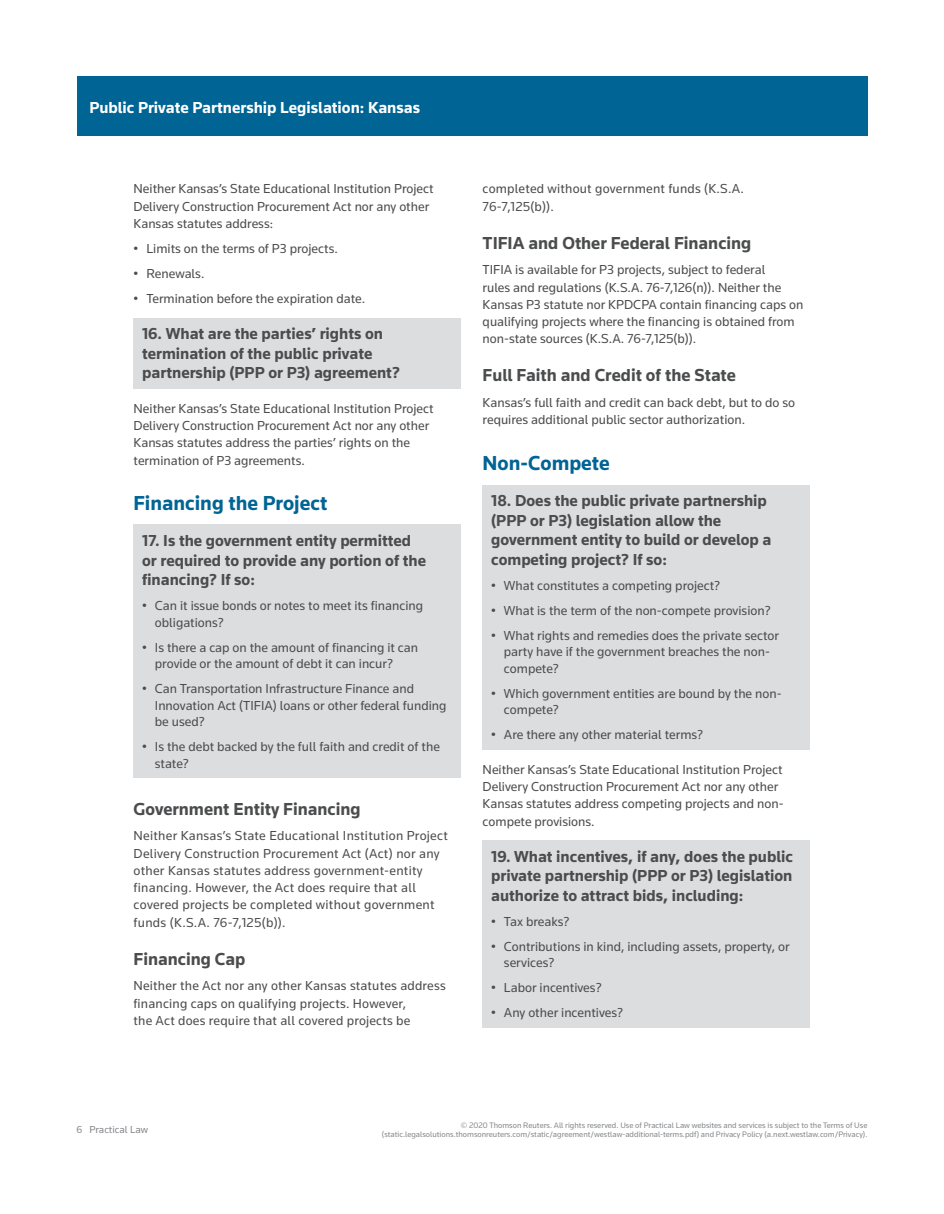
<style>
.page{position:relative;width:944px;height:1214px;background:#fff}
.page>*{position:absolute;margin:0;border:0;box-sizing:border-box;transform-origin:0 0}
.t1{font:700 21px "Knowledge";color:#006494}
.t2{font:700 18px "Knowledge";color:#4b4c4d}
.t3{font:700 16.5px/19.5px "Knowledge";color:#4b4c4d}
.t4{font:700 16.5px "Knowledge";color:#fff}
.t5{font:13.5px/17.2px "Knowledge";color:#4b4c4d}
.t6{font:13.5px/17.2px "Knowledge";letter-spacing:.02em;color:#4b4c4d}
.t7{font:10.5px "Knowledge";color:#86888b}
.t8{font:8.25px/9.8px "Knowledge";color:#86888b;text-align:right}
</style>
<div class="page">
<div style="left:77px;top:77px;width:790px;height:59px;background:#006494"></div>
<div style="left:134px;top:318px;width:327px;height:70px;background:#dcdddf"></div>
<div style="left:134px;top:525px;width:327px;height:253px;background:#dcdddf"></div>
<div style="left:482px;top:485px;width:328px;height:264px;background:#dcdddf"></div>
<div style="left:482px;top:840px;width:328px;height:187px;background:#dcdddf"></div>
<p class="t4" style="left:89px;top:97px;width:332px">Public Private Partnership Legislation: Kansas</p>
<p class="t5" style="left:134px;top:180px;width:301px">Neither Kansas’s State Educational Institution Project<br>Delivery Construction Procurement Act nor any other<br>Kansas statutes address:</p>
<p class="t5" style="left:134px;top:239px;width:206px">• Limits on the terms of P3 projects.</p>
<p class="t5" style="left:134px;top:264px;width:72px">• Renewals.</p>
<p class="t5" style="left:134px;top:289px;width:233px">• Termination before the expiration date.</p>
<p class="t3" style="left:142px;top:324px;width:259px">16. What are the parties’ rights on termination of the public private partnership (PPP or P3) agreement?</p>
<p class="t5" style="left:134px;top:399px;width:301px">Neither Kansas’s State Educational Institution Project Delivery Construction Procurement Act nor any other Kansas statutes address the parties’ rights on the termination of P3 agreements.</p>
<h1 class="t1" style="left:134px;top:490px;width:195px">Financing the Project</h1>
<p class="t3" style="left:142px;top:530px;width:285px">17. Is the government entity permitted or required to provide any portion of the financing? If so:</p>
<p class="t5" style="left:155px;top:597px;width:270px;line-height:16.5px;text-indent:-13px">• Can it issue bonds or notes to meet its financing obligations?</p>
<p class="t5" style="left:155px;top:638px;width:265px;line-height:16.5px;text-indent:-13px">• Is there a cap on the amount of financing it can provide or the amount of debt it can incur?</p>
<p class="t5" style="left:155px;top:680px;width:293px;line-height:16.5px;text-indent:-13px">• Can Transportation Infrastructure Finance and<br>Innovation Act (TIFIA) loans or other federal funding be used?</p>
<p class="t5" style="left:155px;top:738px;width:286px;line-height:16.5px;text-indent:-13px">• Is the debt backed by the full faith and credit of the state?</p>
<h2 class="t2" style="left:134px;top:797px;width:228px">Government Entity Financing</h2>
<p class="t6" style="left:134px;top:827px;width:316px">Neither Kansas’s State Educational Institution Project Delivery Construction Procurement Act (Act) nor any other Kansas statutes address government-entity financing. However, the Act does require that all covered projects be completed without government funds (K.S.A. 76-7,125(b)).</p>
<h2 class="t2" style="left:134px;top:947px;width:113px">Financing Cap</h2>
<p class="t5" style="left:134px;top:977px;width:314px">Neither the Act nor any other Kansas statutes address financing caps on qualifying projects. However,<br>the Act does require that all covered projects be</p>
<p class="t5" style="left:482px;top:180px;width:263px">completed without government funds (K.S.A.<br>76-7,125(b)).</p>
<h2 class="t2" style="left:482px;top:231px;width:270px">TIFIA and Other Federal Financing</h2>
<p class="t5" style="left:482px;top:261px;width:322px">TIFIA is available for P3 projects, subject to federal<br>rules and regulations (K.S.A. 76-7,126(n)). Neither the Kansas P3 statute nor KPDCPA contain financing caps on qualifying projects where the financing is obtained from non-state sources (K.S.A. 76-7,125(b)).</p>
<h2 class="t2" style="left:482px;top:364px;width:255px">Full Faith and Credit of the State</h2>
<p class="t5" style="left:482px;top:394px;width:314px">Kansas’s full faith and credit can back debt, but to do so requires additional public sector authorization.</p>
<h1 class="t1" style="left:482px;top:450px;width:128px">Non-Compete</h1>
<p class="t3" style="left:491px;top:490px;width:281px">18. Does the public private partnership (PPP or P3) legislation allow the government entity to build or develop a competing project? If so:</p>
<p class="t5" style="left:491px;top:576px;width:230px">• What constitutes a competing project?</p>
<p class="t5" style="left:491px;top:601px;width:281px">• What is the term of the non-compete provision?</p>
<p class="t5" style="left:504px;top:626px;width:276px;line-height:16.5px;text-indent:-13px">• What rights and remedies does the private sector party have if the government breaches the non&shy;compete?</p>
<p class="t5" style="left:504px;top:684px;width:279px;line-height:16.5px;text-indent:-13px">• Which government entities are bound by the non&shy;compete?</p>
<p class="t5" style="left:491px;top:726px;width:214px">• Are there any other material terms?</p>
<p class="t5" style="left:482px;top:760px;width:302px">Neither Kansas’s State Educational Institution Project Delivery Construction Procurement Act nor any other Kansas statutes address competing projects and non&shy;compete provisions.</p>
<p class="t3" style="left:491px;top:846px;width:303px;text-align:justify">19. What incentives, if any, does the public private partnership (PPP or P3) legislation authorize to attract bids, including:</p>
<p class="t5" style="left:491px;top:912px;width:80px">• Tax breaks?</p>
<p class="t5" style="left:504px;top:938px;width:287px;line-height:16.5px;text-indent:-13px">• Contributions in kind, including assets, property, or services?</p>
<p class="t5" style="left:491px;top:979px;width:112px">• Labor incentives?</p>
<p class="t5" style="left:491px;top:1004px;width:134px">• Any other incentives?</p>
<p class="t7" style="left:77px;top:1123px;width:73px">6 Practical Law</p>
<p class="t8" style="left:382px;top:1119px;width:487px">© 2020 Thomson Reuters. All rights reserved. Use of Practical Law websites and services is subject to the Terms of Use (static.legalsolutions.thomsonreuters.com/static/agreement/westlaw-additional-terms.pdf) and Privacy Policy (a.next.westlaw.com/Privacy).</p>
</div>
